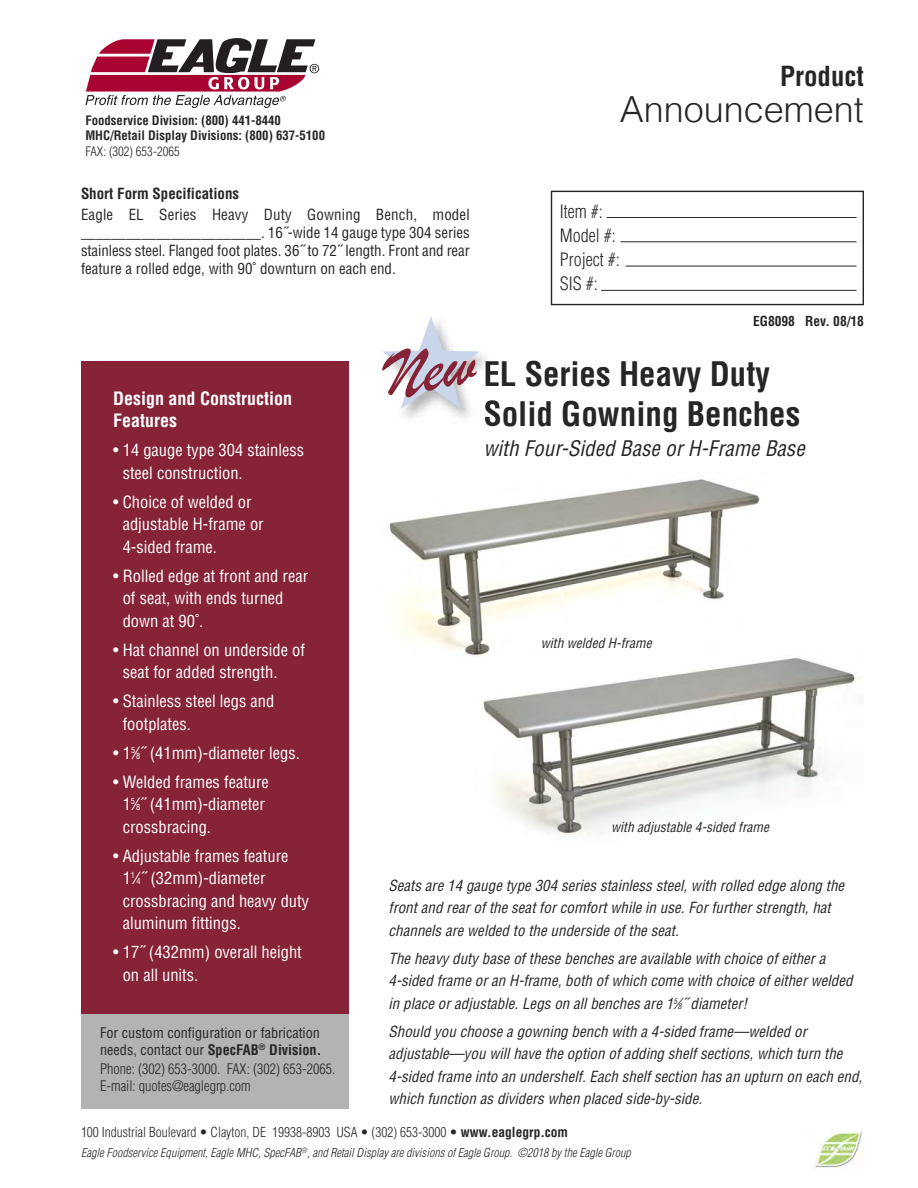
<style>
.page{position:relative;width:918px;height:1188px;background:#fff}
.page>*{position:absolute;margin:0;border:0;box-sizing:border-box;transform-origin:0 0}
.t1{font:300 36px "Helvetica";color:#272627}
.t2{font:700 condensed 33px/39.6px "Helvetica";color:#272627}
.t3{font:700 condensed 27px "Helvetica";color:#272627}
.t4{font:italic condensed 21px "Helvetica";letter-spacing:.005em;color:#272627}
.t5{font:700 condensed 18px/22.5px "Helvetica";color:#fff}
.t6{font:300 condensed 18px/24px "Helvetica";color:#272627}
.t7{font:condensed 16.5px/22.5px "Helvetica";color:#fff}
.t8{font:italic condensed 15px/22.5px "Helvetica";letter-spacing:.005em;color:#272627}
.t9{font:condensed 15px/18px "Helvetica";color:#272627;text-align:justify}
.t10{font:700 condensed 15px "Helvetica";color:#272627}
.t11{font:condensed 14.25px/16.5px "Helvetica";color:#272627}
.t12{font:300 condensed 14.25px/16.5px "Helvetica";color:#272627}
.t13{font:300 condensed 13.5px "Helvetica";color:#272627}
.t14{font:italic condensed 13.5px "Helvetica";letter-spacing:.005em;color:#272627}
.t15{font:700 condensed 13.5px "Helvetica";color:#272627}
.t16{font:700 condensed 12.75px/15.3px "Helvetica";color:#272627}
.t17{font:300 condensed 12.75px "Helvetica";color:#272627}
.t18{font:italic 300 condensed 12px "Helvetica";letter-spacing:.005em;color:#272627}
.s1{font-size:8.25px}
.s2{font-weight:700}
.s3{font-size:7.5px}
</style>
<div class="page">
<img style="left:389px;top:479px;width:371px;height:178px">
<div style="left:81px;top:1013px;width:267px;height:95px;background:#b4b3b3"></div>
<svg style="left:85px;top:38px;width:234px;height:70px"></svg>
<div style="left:81px;top:361px;width:267px;height:653px;background:#862336"></div>
<div style="left:551px;top:191px;width:313px;height:114px;border:1px solid #272627"></div>
<hr style="left:607px;top:217px;width:249px;height:1px;background:#272627">
<hr style="left:621px;top:241px;width:235px;height:1px;background:#272627">
<hr style="left:626px;top:266px;width:230px;height:1px;background:#272627">
<hr style="left:601px;top:290px;width:255px;height:1px;background:#272627">
<img style="left:814px;top:1129px;width:50px;height:39px">
<img style="left:404px;top:354px;width:83px;height:64px">
<img style="left:486px;top:361px;width:13px;height:26px">
<img style="left:485px;top:400px;width:14px;height:27px">
<img style="left:474px;top:651px;width:384px;height:184px">
<svg style="left:382px;top:317px;width:98px;height:92px"></svg>
<p class="t16" style="left:85px;top:113px;width:241px">Foodservice Division: (800) 441-8440<br>MHC/Retail Display Divisions: (800) 637-5100</p>
<p class="t17" style="left:85px;top:144px;width:96px">FAX: (302) 653-2065</p>
<p class="t10" style="left:81px;top:185px;width:160px">Short Form Specifications</p>
<p class="t9" style="left:81px;top:206px;width:390px">Eagle EL Series Heavy Duty Gowning Bench, model ________________________. 16˝-wide 14 gauge type 304 series stainless steel. Flanged foot plates. 36˝ to 72˝ length. Front and rear feature a rolled edge, with 90˚ downturn on each end.</p>
<h3 class="t3" style="left:780px;top:61px;width:85px">Product</h3>
<h1 class="t1" style="left:620px;top:95px;width:246px">Announcement</h1>
<p class="t6" style="left:560px;top:200px;width:61px">Item #:<br>Model #:<br>Project #:<br>SIS #:</p>
<p class="t5" style="left:113px;top:387px;width:180px">Design and Construction<br>Features</p>
<p class="t7" style="left:123px;top:439px;width:183px;text-indent:-10px">• 14 gauge type 304 stainless steel construction.</p>
<p class="t7" style="left:123px;top:491px;width:143px;text-indent:-10px">• Choice of welded or adjustable H-frame or<br>4-sided frame.</p>
<p class="t7" style="left:123px;top:565px;width:187px;text-indent:-10px">• Rolled edge at front and rear of seat, with ends turned down at 90˚.</p>
<p class="t7" style="left:123px;top:639px;width:184px;text-indent:-10px">• Hat channel on underside of seat for added strength.</p>
<p class="t7" style="left:123px;top:690px;width:153px;text-indent:-10px">• Stainless steel legs and footplates.</p>
<p class="t7" style="left:113px;top:742px;width:188px">• 1<sup>5</sup>⁄<span class="s1">8</span>˝ (41mm)-diameter legs.</p>
<p class="t7" style="left:123px;top:771px;width:148px;text-indent:-10px">• Welded frames feature<br>1<sup>5</sup>⁄<span class="s1">8</span>˝ (41mm)-diameter crossbracing.</p>
<p class="t7" style="left:123px;top:845px;width:188px;text-indent:-10px">• Adjustable frames feature<br>1<sup>1</sup>⁄<span class="s1">4</span>˝ (32mm)-diameter crossbracing and heavy duty aluminum fittings.</p>
<p class="t7" style="left:123px;top:941px;width:181px;text-indent:-10px">• 17˝ (432mm) overall height on all units.</p>
<p class="t11" style="left:100px;top:1025px;width:223px">For custom configuration or fabrication needs, contact our <span class="s2">SpecFAB</span><sup>®</sup> <span class="s2">Division.</span></p>
<p class="t12" style="left:100px;top:1061px;width:237px">Phone: (302) 653-3000. FAX: (302) 653-2065.<br>E-mail: quotes@eaglegrp.com</p>
<p class="t15" style="left:753px;top:313px;width:112px">EG8098 Rev. 08/18</p>
<h2 class="t2" style="left:483px;top:355px;width:318px">EL Series Heavy Duty<br>Solid Gowning Benches</h2>
<h3 class="t4" style="left:483px;top:437px;width:323px">with Four-Sided Base or H-Frame Base</h3>
<p class="t14" style="left:541px;top:636px;width:112px">with welded H-frame</p>
<p class="t14" style="left:611px;top:820px;width:159px">with adjustable 4-sided frame</p>
<p class="t8" style="left:388px;top:874px;width:457px">Seats are 14 gauge type 304 series stainless steel, with rolled edge along the front and rear of the seat for comfort while in use. For further strength, hat channels are welded to the underside of the seat.</p>
<p class="t8" style="left:388px;top:947px;width:466px">The heavy duty base of these benches are available with choice of either a<br>4-sided frame or an H-frame, both of which come with choice of either welded in place or adjustable. Legs on all benches are 1<sup>5</sup>⁄<span class="s3">8</span>˝ diameter!</p>
<p class="t8" style="left:389px;top:1020px;width:475px">Should you choose a gowning bench with a 4-sided frame—welded or adjustable—you will have the option of adding shelf sections, which turn the 4-sided frame into an undershelf. Each shelf section has an upturn on each end, which function as dividers when placed side-by-side.</p>
<p class="t13" style="left:81px;top:1125px;width:489px">100 Industrial Boulevard • Clayton, DE 19938-8903 USA • (302) 653-3000 • <span class="s2">www.eaglegrp.com</span></p>
<p class="t18" style="left:81px;top:1146px;width:551px">Eagle Foodservice Equipment, Eagle MHC, SpecFAB<sup>®</sup>, and Retail Display are divisions of Eagle Group. ©2018 by the Eagle Group</p>
</div>
